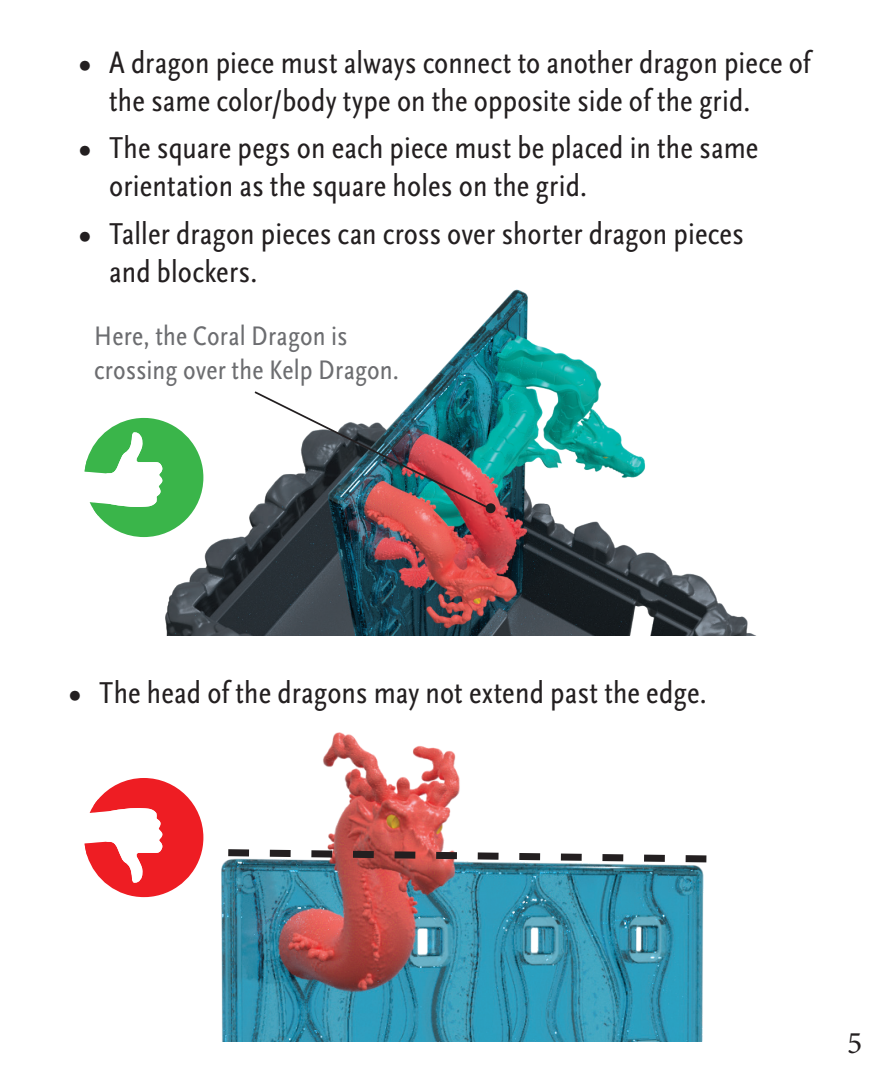
<style>
.page{position:relative;width:893px;height:1092px;background:#fff}
.page>*{position:absolute;margin:0;border:0;box-sizing:border-box;transform-origin:0 0}
.t1{font:condensed 31.5px/37.8px "Scala Sans OT";letter-spacing:.005em;color:#231f20}
.t2{font:31.5px "Minion Pro";color:#231f20}
.TIP__NOTES{font:condensed 28px/33.6px "Scala Sans OT";letter-spacing:.01em;color:#6c6d70}
.s1{font-weight:700}
</style>
<div class="page">
<img style="left:203px;top:732px;width:501px;height:309px">
<svg style="left:221px;top:845px;width:486px;height:21px"></svg>
<img style="left:165px;top:290px;width:590px;height:345px">
<svg style="left:84px;top:418px;width:119px;height:119px"></svg>
<svg style="left:84px;top:778px;width:119px;height:119px"></svg>
<img style="left:253px;top:390px;width:237px;height:120px">
<div style="left:486px;top:503px;width:10px;height:10px;background:#231f20;border-radius:50%"></div>
<p class="t1" style="left:109px;top:44px;width:703px;text-indent:-30px"><span class="s1">•</span> A dragon piece must always connect to another dragon piece of the same color/body type on the opposite side of the grid.</p>
<p class="t1" style="left:109px;top:130px;width:651px;text-indent:-30px"><span class="s1">•</span> The square pegs on each piece must be placed in the same orientation as the square holes on the grid.</p>
<p class="t1" style="left:109px;top:215px;width:636px;text-indent:-30px"><span class="s1">•</span> Taller dragon pieces can cross over shorter dragon pieces and blockers.</p>
<p class="TIP__NOTES" style="left:94px;top:320px;width:306px">Here, the Coral Dragon is crossing over the Kelp Dragon.</p>
<p class="t1" style="left:69px;top:674px;width:639px"><span class="s1">•</span> The head of the dragons may not extend past the edge.</p>
<p class="t2" style="left:847px;top:1022px;width:17px">5</p>
</div>
